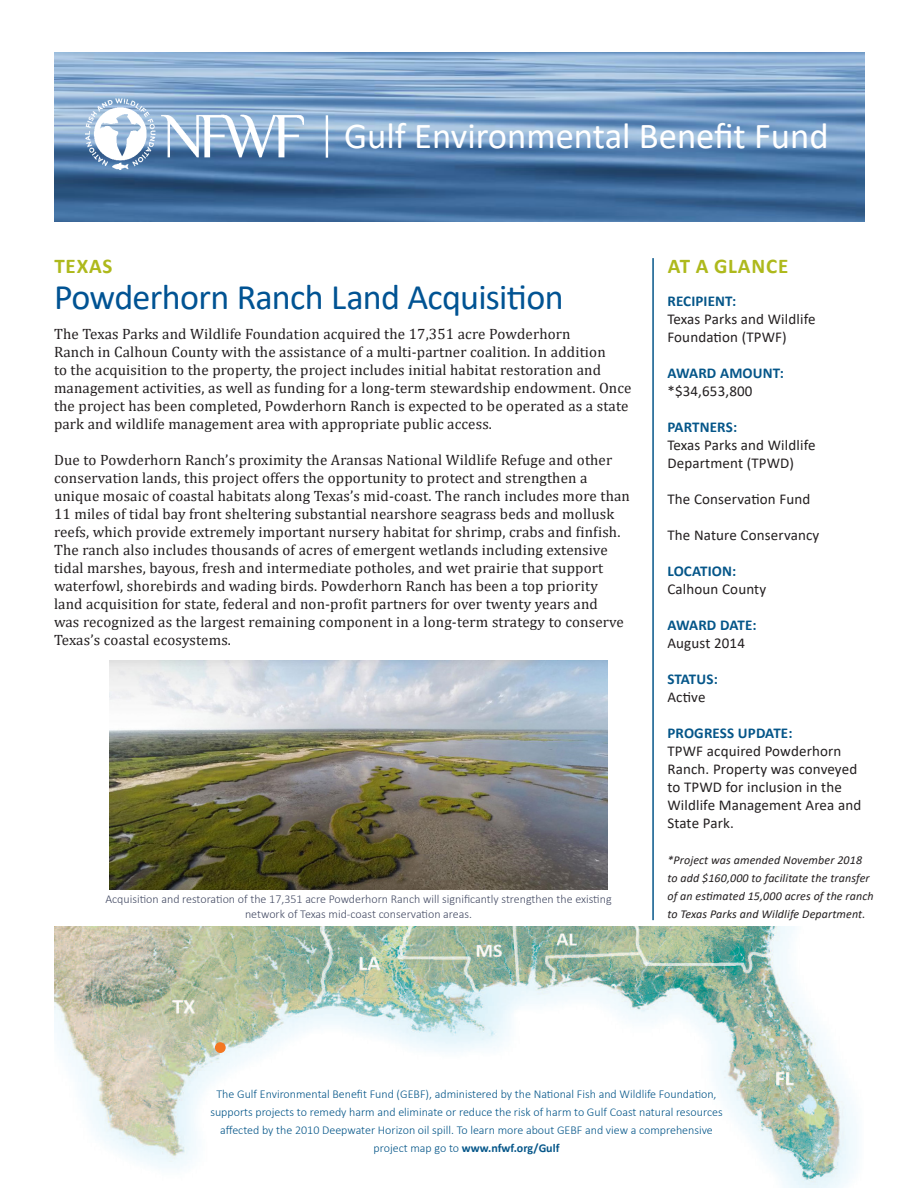
<style>
.page{position:relative;width:918px;height:1188px;background:#fff}
.page>*{position:absolute;margin:0;border:0;box-sizing:border-box;transform-origin:0 0}
.t1{font:36.6px "Calibri";color:#fff}
.t2{font:36px "Calibri";letter-spacing:-.02em;color:#015393}
.t3{font:700 21px "Calibri";letter-spacing:.04em;color:#aeb91c}
.t4{font:15px/18px "Cambria";letter-spacing:.01em;color:#231f20}
.t5{font:15px/18px "Calibri";letter-spacing:.01em;color:#231f20}
.t6{font:700 15px "Calibri";letter-spacing:.01em;color:#055689}
.t7{font:700 15px "Calibri";letter-spacing:-.015em;color:#055689}
.t8{font:300 12px/18px "Calibri";color:#055689;text-align:center}
.t9{font:italic 12px/18px "Calibri";letter-spacing:.01em;color:#231f20}
.t10{font:300 12px/14.4px "Calibri";color:#454c65;text-align:center}
.s1{font-weight:700}
</style>
<div class="page">
<img style="left:54px;top:927px;width:803px;height:261px">
<hr style="left:652px;top:258px;width:2px;height:662px;background:#055689">
<img style="left:54px;top:53px;width:810px;height:168px">
<img style="left:86px;top:99px;width:217px;height:71px">
<hr style="left:326px;top:115px;width:2px;height:43px;background:#fff">
<div style="left:215px;top:1042px;width:11px;height:11px;background:#f47721;border-radius:50%"></div>
<img style="left:110px;top:660px;width:498px;height:230px">
<p class="t1" style="left:344px;top:110px;width:486px">Gulf Environmental Benefit Fund</p>
<p class="t3" style="left:54px;top:251px;width:60px">TEXAS</p>
<p class="t3" style="left:668px;top:251px;width:122px">AT A GLANCE</p>
<p class="t6" style="left:667px;top:290px;width:70px">RECIPIENT:</p>
<p class="t5" style="left:667px;top:310px;width:150px">Texas Parks and Wildlife<br>Foundation (TPWF)</p>
<p class="t6" style="left:667px;top:362px;width:118px">AWARD AMOUNT:</p>
<p class="t5" style="left:667px;top:382px;width:87px">*$34,653,800</p>
<p class="t6" style="left:667px;top:416px;width:71px">PARTNERS:</p>
<p class="t5" style="left:667px;top:436px;width:150px">Texas Parks and Wildlife<br>Department (TPWD)</p>
<p class="t5" style="left:667px;top:490px;width:145px">The Conservation Fund</p>
<p class="t5" style="left:667px;top:526px;width:153px">The Nature Conservancy</p>
<p class="t6" style="left:667px;top:560px;width:70px">LOCATION:</p>
<p class="t5" style="left:667px;top:580px;width:100px">Calhoun County</p>
<p class="t7" style="left:667px;top:614px;width:91px">AWARD DATE:</p>
<p class="t5" style="left:667px;top:634px;width:79px">August 2014</p>
<p class="t6" style="left:667px;top:668px;width:52px">STATUS:</p>
<p class="t5" style="left:667px;top:688px;width:40px">Active</p>
<p class="t6" style="left:667px;top:722px;width:127px">PROGRESS UPDATE:</p>
<p class="t5" style="left:667px;top:742px;width:195px">TPWF acquired Powderhorn<br>Ranch. Property was conveyed to TPWD for inclusion in the<br>Wildlife Management Area and<br>State Park.</p>
<p class="t9" style="left:667px;top:850px;width:208px">*Project was amended November 2018 to add $160,000 to facilitate the transfer of an estimated 15,000 acres of the ranch to Texas Parks and Wildlife Department.</p>
<p class="t2" style="left:54px;top:272px;width:511px">Powderhorn Ranch Land Acquisition</p>
<p class="t4" style="left:54px;top:325px;width:579px">The Texas Parks and Wildlife Foundation acquired the 17,351 acre Powderhorn<br>Ranch in Calhoun County with the assistance of a multi-partner coalition. In addition<br>to the acquisition to the property, the project includes initial habitat restoration and management activities, as well as funding for a long-term stewardship endowment. Once the project has been completed, Powderhorn Ranch is expected to be operated as a state park and wildlife management area with appropriate public access.</p>
<p class="t4" style="left:54px;top:451px;width:577px">Due to Powderhorn Ranch’s proximity the Aransas National Wildlife Refuge and other conservation lands, this project offers the opportunity to protect and strengthen a unique mosaic of coastal habitats along Texas’s mid-coast. The ranch includes more than 11 miles of tidal bay front sheltering substantial nearshore seagrass beds and mollusk reefs, which provide extremely important nursery habitat for shrimp, crabs and finfish.<br>The ranch also includes thousands of acres of emergent wetlands including extensive tidal marshes, bayous, fresh and intermediate potholes, and wet prairie that support waterfowl, shorebirds and wading birds. Powderhorn Ranch has been a top priority land acquisition for state, federal and non-profit partners for over twenty years and<br>was recognized as the largest remaining component in a long-term strategy to conserve Texas’s coastal ecosystems.</p>
<p class="t10" style="left:105px;top:892px;width:508px">Acquisition and restoration of the 17,351 acre Powderhorn Ranch will significantly strengthen the existing network of Texas mid-coast conservation areas.</p>
<p class="t8" style="left:210px;top:1085px;width:514px">The Gulf Environmental Benefit Fund (GEBF), administered by the National Fish and Wildlife Foundation, supports projects to remedy harm and eliminate or reduce the risk of harm to Gulf Coast natural resources affected by the 2010 Deepwater Horizon oil spill. To learn more about GEBF and view a comprehensive project map go to <span class="s1">www.nfwf.org/Gulf</span></p>
</div>
